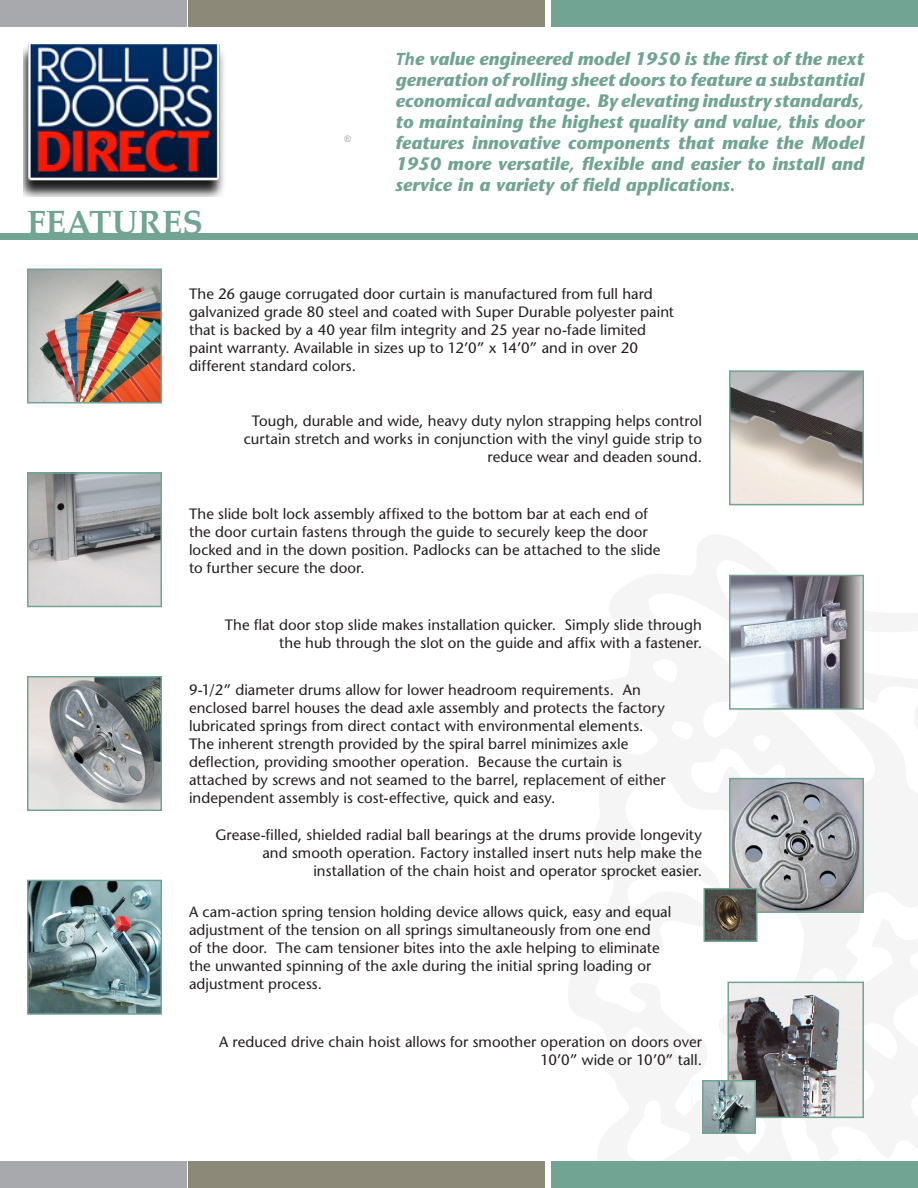
<style>
.page{position:relative;width:918px;height:1188px;background:#fff}
.page>*{position:absolute;margin:0;border:0;box-sizing:border-box;transform-origin:0 0}
.t1{font:700 33.6px "Palatino";color:#71a492}
.t2{font:italic 700 18px/21px "Stone Sans";color:#71a492;text-align:justify}
.body{font:15px/18px "Stone Sans";letter-spacing:.005em;color:#231f20}
.t3{font:9px "Arial";color:#a8a9ad}
.s1{font-family:"Myriad"}
</style>
<div class="page">
<div style="left:552px;top:0;width:366px;height:27px;background:#71a492"></div>
<div style="left:189px;top:0;width:356px;height:27px;background:#8c8978"></div>
<div style="left:0;top:0;width:187px;height:27px;background:#a8a9ad"></div>
<div style="left:552px;top:1161px;width:366px;height:27px;background:#71a492"></div>
<div style="left:189px;top:1161px;width:356px;height:27px;background:#8c8978"></div>
<div style="left:0;top:1161px;width:187px;height:27px;background:#a8a9ad"></div>
<div style="left:0;top:234px;width:918px;height:6px;background:#71a492"></div>
<img style="left:30px;top:883px;width:129px;height:129px">
<div style="left:27px;top:880px;width:135px;height:135px;border:2px solid #71a492"></div>
<img style="left:30px;top:344px;width:129px;height:57px">
<div style="left:27px;top:268px;width:135px;height:136px;border:2px solid #71a492"></div>
<img style="left:30px;top:679px;width:129px;height:129px">
<div style="left:27px;top:676px;width:135px;height:135px;border:2px solid #71a492"></div>
<img style="left:732px;top:373px;width:129px;height:129px">
<div style="left:729px;top:370px;width:135px;height:135px;border:2px solid #71a492"></div>
<img style="left:732px;top:781px;width:129px;height:129px">
<div style="left:729px;top:778px;width:135px;height:135px;border:2px solid #71a492"></div>
<img style="left:30px;top:475px;width:129px;height:129px">
<div style="left:27px;top:472px;width:135px;height:135px;border:2px solid #71a492"></div>
<img style="left:731px;top:985px;width:130px;height:130px">
<div style="left:728px;top:982px;width:136px;height:136px;border:2px solid #71a492"></div>
<img style="left:705px;top:1083px;width:48px;height:48px">
<div style="left:702px;top:1080px;width:54px;height:54px;border:2px solid #71a492"></div>
<img style="left:707px;top:891px;width:48px;height:48px">
<div style="left:704px;top:888px;width:54px;height:54px;border:2px solid #71a492"></div>
<svg style="left:23px;top:196px;width:331px;height:148px"></svg>
<img style="left:732px;top:578px;width:129px;height:129px">
<div style="left:729px;top:575px;width:135px;height:135px;border:2px solid #71a492"></div>
<img style="left:23px;top:44px;width:201px;height:152px">
<p class="t1" style="left:27px;top:194px;width:178px">FEATURES</p>
<p class="t3" style="left:344px;top:133px;width:8px">®</p>
<p class="t2" style="left:395px;top:48px;width:470px"><span class="s1">Th</span>e value engineered model 1950 is the first of the next generation of rolling sheet doors to feature a substantial economical advantage. By elevating industry standards, to maintaining the highest quality and value, this door features innovative components that make the Model 1950 more versatile, flexible and easier to install and service in a variety of field applications.</p>
<p class="body" style="left:189px;top:285px;width:487px">The 26 gauge corrugated door curtain is manufactured from full hard galvanized grade 80 steel and coated with Super Durable polyester paint that is backed by a 40 year film integrity and 25 year no-fade limited paint warranty. Available in sizes up to 12’0” x 14’0” and in over 20 different standard colors.</p>
<p class="body" style="left:244px;top:411px;width:460px;text-align:right">Tough, durable and wide, heavy duty nylon strapping helps control curtain stretch and works in conjunction with the vinyl guide strip to reduce wear and deaden sound.</p>
<p class="body" style="left:189px;top:504px;width:473px">The slide bolt lock assembly affixed to the bottom bar at each end of the door curtain fastens through the guide to securely keep the door locked and in the down position. Padlocks can be attached to the slide to further secure the door.</p>
<p class="body" style="left:225px;top:615px;width:479px;text-align:right">The flat door stop slide makes installation quicker. Simply slide through the hub through the slot on the guide and affix with a fastener.</p>
<p class="body" style="left:189px;top:681px;width:478px">9-1/2” diameter drums allow for lower headroom requirements. An enclosed barrel houses the dead axle assembly and protects the factory lubricated springs from direct contact with environmental elements.<br>The inherent strength provided by the spiral barrel minimizes axle deflection, providing smoother operation. Because the curtain is attached by screws and not seamed to the barrel, replacement of either independent assembly is cost-effective, quick and easy.</p>
<p class="body" style="left:215px;top:826px;width:488px;text-align:right">Grease-filled, shielded radial ball bearings at the drums provide longevity and smooth operation. Factory installed insert nuts help make the installation of the chain hoist and operator sprocket easier.</p>
<p class="body" style="left:189px;top:903px;width:484px">A cam-action spring tension holding device allows quick, easy and equal adjustment of the tension on all springs simultaneously from one end<br>of the door. The cam tensioner bites into the axle helping to eliminate the unwanted spinning of the axle during the initial spring loading or adjustment process.</p>
<p class="body" style="left:219px;top:1032px;width:484px;text-align:right">A reduced drive chain hoist allows for smoother operation on doors over<br>10’0” wide or 10’0” tall.</p>
</div>
